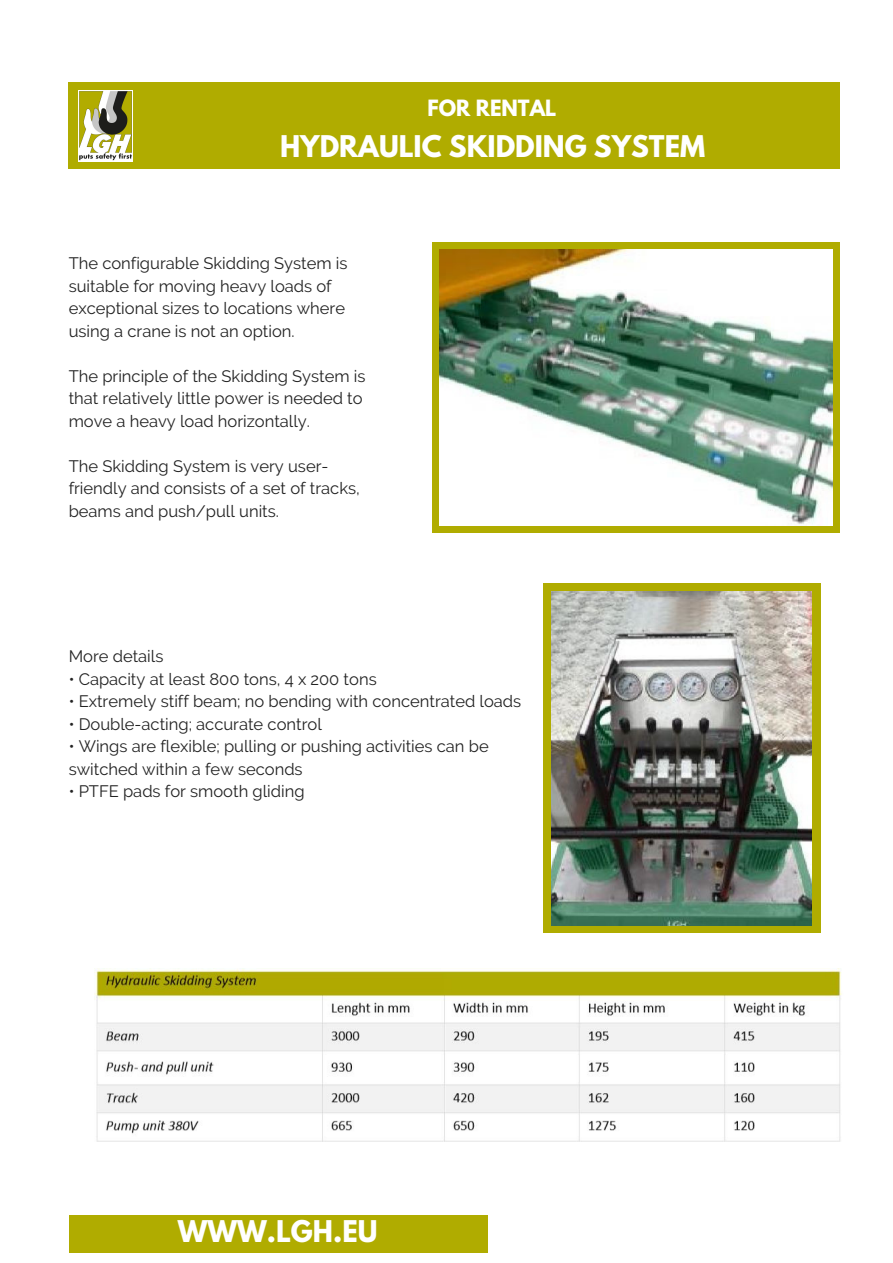
<style>
.page{position:relative;width:893px;height:1263px;background:#fff}
.page>*{position:absolute;margin:0;border:0;box-sizing:border-box;transform-origin:0 0}
.t1{font:700 26.55px "League Spartan";color:#fff}
.t2{font:700 19.8px "League Spartan";color:#fff}
.t3{font:16.5px/22.5px "Raleway";color:#222}
</style>
<div class="page">
<div style="left:69px;top:82px;width:771px;height:87px;background:#b0ac00"></div>
<div style="left:432px;top:242px;width:408px;height:291px;background:#b0ac00"></div>
<div style="left:544px;top:583px;width:277px;height:349px;background:#b0ac00"></div>
<div style="left:69px;top:1215px;width:418px;height:37px;background:#b0ac00"></div>
<img style="left:79px;top:90px;width:54px;height:71px">
<img style="left:439px;top:250px;width:393px;height:276px">
<img style="left:552px;top:591px;width:260px;height:335px">
<img style="left:95px;top:968px;width:747px;height:174px">
<p class="t2" style="left:428px;top:98px;width:130px">FOR RENTAL</p>
<h1 class="t1" style="left:280px;top:133px;width:426px">HYDRAULIC SKIDDING SYSTEM</h1>
<p class="t3" style="left:69px;top:252px;width:280px">The configurable Skidding System is suitable for moving heavy loads of exceptional sizes to locations where using a crane is not an option.</p>
<p class="t3" style="left:69px;top:365px;width:298px">The principle of the Skidding System is that relatively little power is needed to move a heavy load horizontally.</p>
<p class="t3" style="left:69px;top:455px;width:293px">The Skidding System is very user&shy;friendly and consists of a set of tracks, beams and push/pull units.</p>
<p class="t3" style="left:69px;top:645px;width:96px">More details</p>
<p class="t3" style="left:69px;top:667px;width:310px">• Capacity at least 800 tons, 4 x 200 tons</p>
<p class="t3" style="left:69px;top:690px;width:454px">• Extremely stiff beam; no bending with concentrated loads</p>
<p class="t3" style="left:69px;top:713px;width:255px">• Double-acting; accurate control</p>
<p class="t3" style="left:69px;top:735px;width:422px">• Wings are flexible; pulling or pushing activities can be switched within a few seconds</p>
<p class="t3" style="left:69px;top:780px;width:237px">• PTFE pads for smooth gliding</p>
<h1 class="t1" style="left:178px;top:1218px;width:201px">WWW.LGH.EU</h1>
</div>
